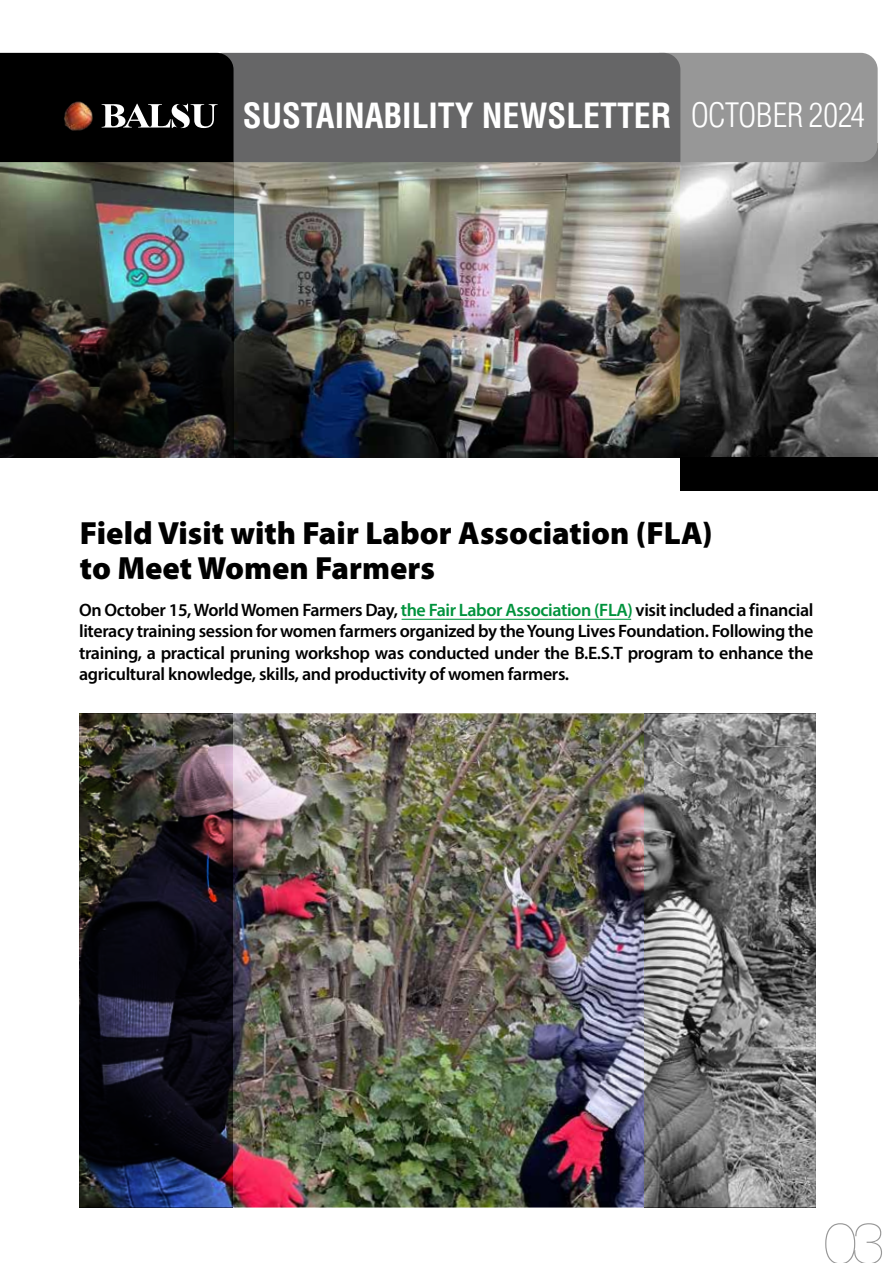
<style>
.page{position:relative;width:893px;height:1263px;background:#fff}
.page>*{position:absolute;margin:0;border:0;box-sizing:border-box;transform-origin:0 0}
.t1{font:200 58.5px "Helvetica Neue";color:#979797}
.t2{font:700 condensed 33.9px "Helvetica";color:#fff}
.t3{font:900 32.25px/35.7px "Myriad Pro";color:#000}
.t4{font:600 18px/21.6px "Myriad Pro";letter-spacing:-.02em;color:#000;text-align:justify}
.s1{font-weight:300;font-size:32.85px}
.s2{color:#00933d}
</style>
<div class="page">
<img style="left:233px;top:713px;width:411px;height:494px">
<img style="left:79px;top:713px;width:154px;height:494px">
<svg style="left:644px;top:713px;width:172px;height:494px;background:#797979"></svg>
<img style="left:234px;top:162px;width:446px;height:296px">
<svg style="left:680px;top:149px;width:198px;height:309px;background:#6b6b6b"></svg>
<img style="left:0;top:162px;width:234px;height:296px">
<div style="left:680px;top:458px;width:198px;height:33px;background:#000"></div>
<hr style="left:402px;top:619px;width:229px;height:1px;background:#00933d">
<div style="left:644px;top:53px;width:234px;height:109px;background:#979797;border-radius:17px"></div>
<div style="left:234px;top:53px;width:446px;height:109px;background:#666667"></div>
<div style="left:0;top:53px;width:234px;height:109px;background:#000"></div>
<img style="left:60px;top:98px;width:35px;height:36px">
<h2 class="t2" style="left:243px;top:95px;width:624px">SUSTAINABILITY NEWSLETTER <span class="s1">OCTOBER 2024</span></h2>
<h3 class="t3" style="left:80px;top:514px;width:634px">Field Visit with Fair Labor Association (FLA) to Meet Women Farmers</h3>
<p class="t4" style="left:79px;top:598px;width:736px">On October 15, World Women Farmers Day, <span class="s2">the Fair Labor Association (FLA)</span> visit included a financial literacy training session for women farmers organized by the Young Lives Foundation. Following the training, a practical pruning workshop was conducted under the B.E.S.T program to enhance the agricultural knowledge, skills, and productivity of women farmers.</p>
<h1 class="t1" style="left:824px;top:1197px;width:62px">03</h1>
</div>
